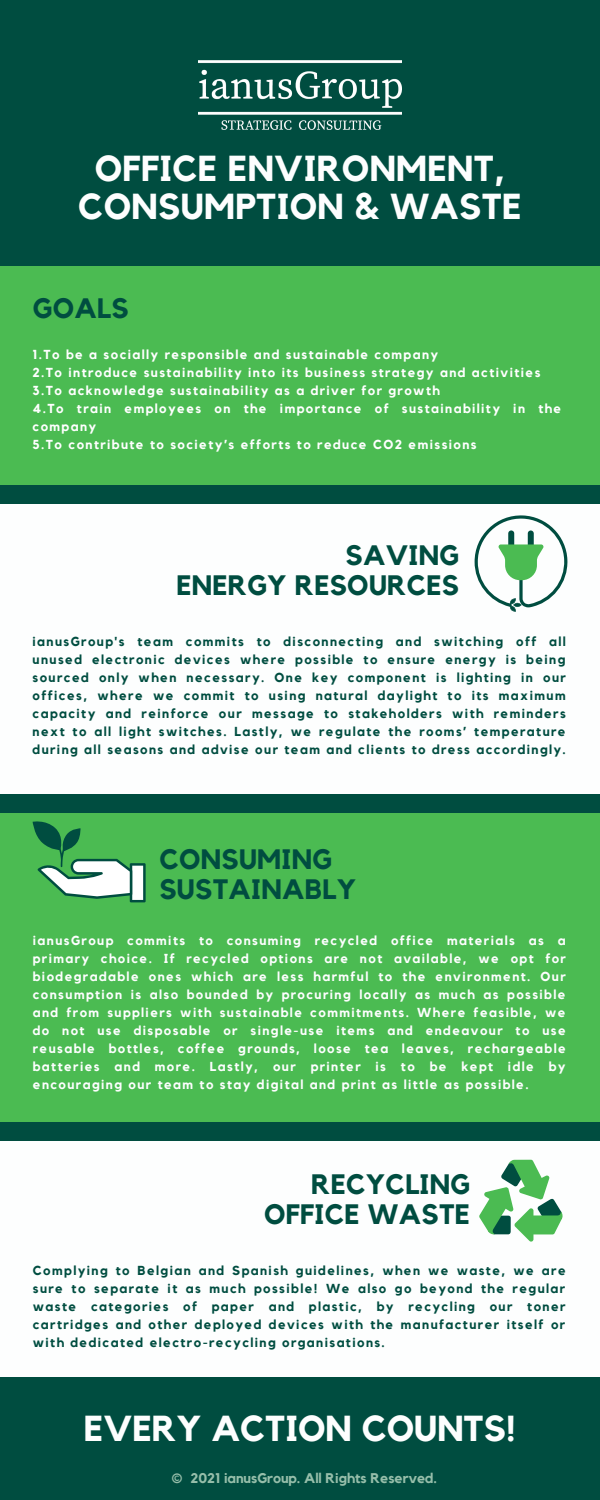
<style>
.page{position:relative;width:600px;height:1500px;background:#004d40}
.page>*{position:absolute;margin:0;border:0;box-sizing:border-box;transform-origin:0 0}
.t1{font:700 36px "Kollektif";letter-spacing:.01em;color:#fdfefe}
.t2{font:700 28px "Kollektif";letter-spacing:.01em;color:#004d40}
.t3{font:700 14px "Kollektif";color:#96beaa}
.t4{font:700 13px/18px "Kollektif";letter-spacing:.11em;color:#004d40;text-align:justify}
.t5{font:700 13px/18px "Kollektif";letter-spacing:.11em;color:#fdfefe;text-align:justify}
.t6{font:700 13px/18px "Kollektif";letter-spacing:.11em;color:#fff}
</style>
<div class="page">
<div style="left:0;top:266px;width:600px;height:219px;background:#4bbb52"></div>
<div style="left:0;top:504px;width:600px;height:290px;background:#fdfefe"></div>
<div style="left:0;top:1141px;width:600px;height:235px;background:#fdfefe"></div>
<img style="left:198px;top:60px;width:204px;height:70px">
<svg style="left:479px;top:1159px;width:84px;height:83px"></svg>
<div style="left:0;top:813px;width:600px;height:309px;background:#4bbb52"></div>
<svg style="left:33px;top:821px;width:113px;height:81px"></svg>
<svg style="left:475px;top:515px;width:93px;height:97px"></svg>
<p class="t1" style="left:95px;top:152px;width:412px">OFFICE ENVIRONMENT,</p>
<p class="t1" style="left:78px;top:190px;width:445px">CONSUMPTION &amp; WASTE</p>
<p class="t2" style="left:33px;top:296px;width:97px">GOALS</p>
<p class="t6" style="left:33px;top:346px;width:407px">1.To be a socially responsible and sustainable company</p>
<p class="t6" style="left:33px;top:364px;width:509px">2.To introduce sustainability into its business strategy and activities</p>
<p class="t6" style="left:33px;top:382px;width:409px">3.To acknowledge sustainability as a driver for growth</p>
<p class="t6" style="left:33px;top:400px;width:530px">4.To train employees on the importance of sustainability in the company</p>
<p class="t6" style="left:33px;top:436px;width:446px">5.To contribute to society’s efforts to reduce CO2 emissions</p>
<p class="t2" style="left:346px;top:543px;width:115px">SAVING</p>
<p class="t2" style="left:176px;top:573px;width:284px">ENERGY RESOURCES</p>
<p class="t4" style="left:33px;top:633px;width:535px">ianusGroup's team commits to disconnecting and switching off all unused electronic devices where possible to ensure energy is being sourced only when necessary. One key component is lighting in our offices, where we commit to using natural daylight to its maximum capacity and reinforce our message to stakeholders with reminders next to all light switches. Lastly, we regulate the rooms’ temperature during all seasons and advise our team and clients to dress accordingly.</p>
<p class="t2" style="left:159px;top:846px;width:174px">CONSUMING</p>
<p class="t2" style="left:159px;top:876px;width:198px">SUSTAINABLY</p>
<p class="t5" style="left:33px;top:932px;width:535px">ianusGroup commits to consuming recycled office materials as a primary choice. If recycled options are not available, we opt for biodegradable ones which are less harmful to the environment. Our consumption is also bounded by procuring locally as much as possible and from suppliers with sustainable commitments. Where feasible, we do not use disposable or single-use items and endeavour to use reusable bottles, coffee grounds, loose tea leaves, rechargeable batteries and more. Lastly, our printer is to be kept idle by encouraging our team to stay digital and print as little as possible.</p>
<p class="t2" style="left:311px;top:1171px;width:160px">RECYCLING</p>
<p class="t2" style="left:264px;top:1201px;width:207px">OFFICE WASTE</p>
<p class="t4" style="left:33px;top:1262px;width:534px">Complying to Belgian and Spanish guidelines, when we waste, we are sure to separate it as much possible! We also go beyond the regular waste categories of paper and plastic, by recycling our toner cartridges and other deployed devices with the manufacturer itself or with dedicated electro-recycling organisations.</p>
<p class="t1" style="left:84px;top:1412px;width:434px">EVERY ACTION COUNTS!</p>
<p class="t3" style="left:171px;top:1471px;width:268px">© 2021 ianusGroup. All Rights Reserved.</p>
</div>
